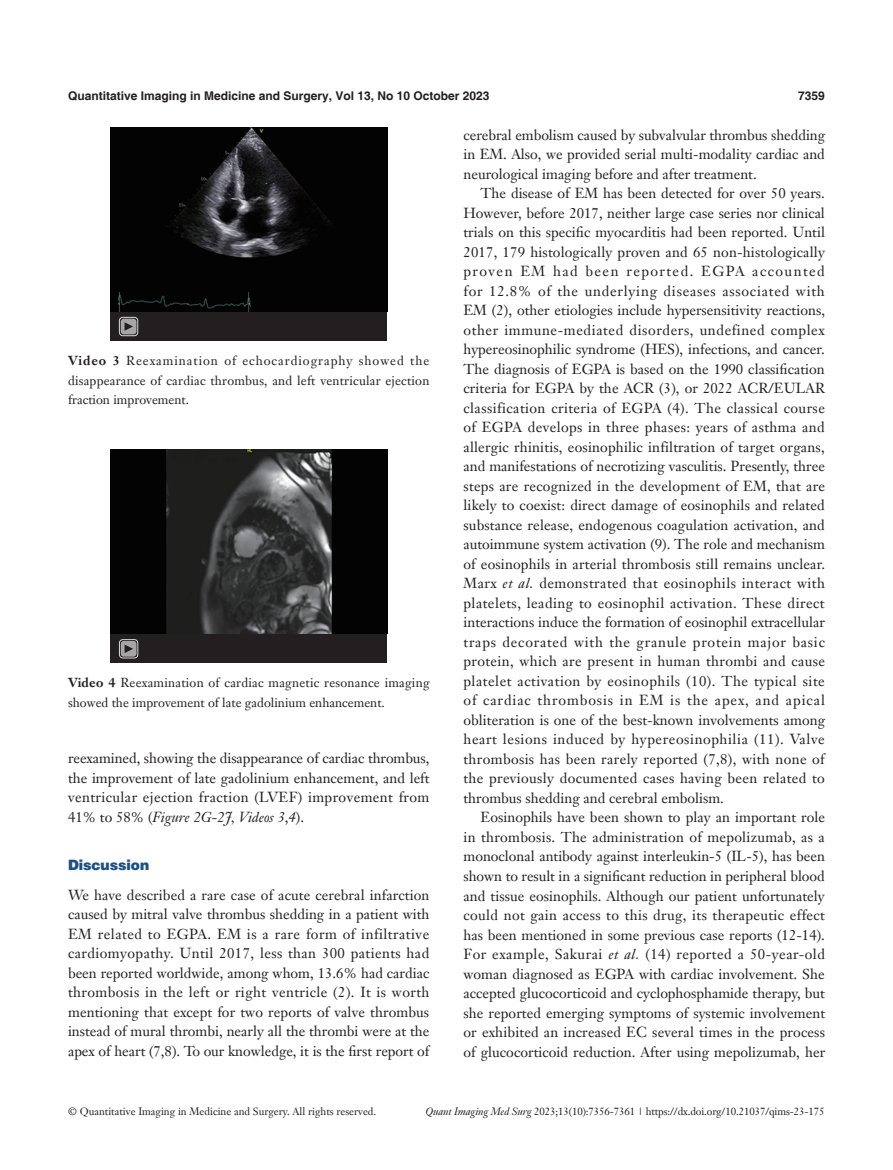
<style>
.page{position:relative;width:893px;height:1170px;background:#fff}
.page>*{position:absolute;margin:0;border:0;box-sizing:border-box;transform-origin:0 0}
.t1{font:14.25px/19.5px "Janson Text LT";color:#231f20;text-align:justify}
.t2{font:900 14.25px "Helvetica";color:#1c5085}
.t3{font:12.75px/19.5px "Janson Text LT";letter-spacing:.015em;color:#231f20;text-align:justify}
.t4{font:700 12px "Helvetica";color:#231f20}
.t5{font:10.5px "Janson Text LT";color:#231f20}
.s1{font-weight:700}
.s2{font-style:italic}
</style>
<div class="page">
<div style="left:111px;top:128px;width:276px;height:212px;background:#231f20"></div>
<div style="left:119px;top:317px;width:19px;height:19px;border:1px solid #fff;border-radius:3px"></div>
<svg style="left:121px;top:318px;width:15px;height:16px"></svg>
<svg style="left:125px;top:322px;width:8px;height:9px"></svg>
<img style="left:111px;top:128px;width:276px;height:184px">
<div style="left:111px;top:450px;width:276px;height:212px;background:#231f20"></div>
<div style="left:119px;top:639px;width:19px;height:19px;border:1px solid #fff;border-radius:3px"></div>
<svg style="left:121px;top:641px;width:15px;height:15px"></svg>
<svg style="left:125px;top:644px;width:8px;height:9px"></svg>
<img style="left:111px;top:450px;width:276px;height:184px">
<p class="t4" style="left:68px;top:88px;width:423px">Quantitative Imaging in Medicine and Surgery, Vol 13, No 10 October 2023</p>
<p class="t4" style="left:798px;top:88px;width:28px">7359</p>
<p class="t3" style="left:68px;top:351px;width:363px"><span class="s1">Video 3</span> Reexamination of echocardiography showed the disappearance of cardiac thrombus, and left ventricular ejection fraction improvement.</p>
<p class="t3" style="left:68px;top:672px;width:363px"><span class="s1">Video 4</span> Reexamination of cardiac magnetic resonance imaging showed the improvement of late gadolinium enhancement.</p>
<p class="t1" style="left:68px;top:748px;width:363px">reexamined, showing the disappearance of cardiac thrombus, the improvement of late gadolinium enhancement, and left ventricular ejection fraction (LVEF) improvement from 41% to 58% (<span class="s2">Figure 2G-2J, Videos 3</span>,<span class="s2">4</span>).</p>
<p class="t2" style="left:68px;top:856px;width:83px">Discussion</p>
<p class="t1" style="left:68px;top:884px;width:363px">We have described a rare case of acute cerebral infarction caused by mitral valve thrombus shedding in a patient with EM related to EGPA. EM is a rare form of infiltrative cardiomyopathy. Until 2017, less than 300 patients had been reported worldwide, among whom, 13.6% had cardiac thrombosis in the left or right ventricle (2). It is worth mentioning that except for two reports of valve thrombus instead of mural thrombi, nearly all the thrombi were at the apex of heart (7,8). To our knowledge, it is the first report of</p>
<p class="t1" style="left:463px;top:125px;width:363px">cerebral embolism caused by subvalvular thrombus shedding in EM. Also, we provided serial multi-modality cardiac and neurological imaging before and after treatment.</p>
<p class="t1" style="left:463px;top:183px;width:363px;text-indent:17px">The disease of EM has been detected for over 50 years.<br>However, before 2017, neither large case series nor clinical trials on this specific myocarditis had been reported. Until 2017, 179 histologically proven and 65 non-histologically proven EM had been reported. EGPA accounted for 12.8% of the underlying diseases associated with EM (2), other etiologies include hypersensitivity reactions, other immune-mediated disorders, undefined complex hypereosinophilic syndrome (HES), infections, and cancer.<br>The diagnosis of EGPA is based on the 1990 classification criteria for EGPA by the ACR (3), or 2022 ACR/EULAR classification criteria of EGPA (4). The classical course of EGPA develops in three phases: years of asthma and allergic rhinitis, eosinophilic infiltration of target organs, and manifestations of necrotizing vasculitis. Presently, three steps are recognized in the development of EM, that are likely to coexist: direct damage of eosinophils and related substance release, endogenous coagulation activation, and autoimmune system activation (9). The role and mechanism of eosinophils in arterial thrombosis still remains unclear.<br>Marx <span class="s2">et al.</span> demonstrated that eosinophils interact with platelets, leading to eosinophil activation. These direct interactions induce the formation of eosinophil extracellular traps decorated with the granule protein major basic protein, which are present in human thrombi and cause platelet activation by eosinophils (10). The typical site of cardiac thrombosis in EM is the apex, and apical obliteration is one of the best-known involvements among heart lesions induced by hypereosinophilia (11). Valve thrombosis has been rarely reported (7,8), with none of the previously documented cases having been related to thrombus shedding and cerebral embolism.</p>
<p class="t1" style="left:463px;top:807px;width:363px;text-indent:17px">Eosinophils have been shown to play an important role in thrombosis. The administration of mepolizumab, as a monoclonal antibody against interleukin-5 (IL-5), has been shown to result in a significant reduction in peripheral blood and tissue eosinophils. Although our patient unfortunately could not gain access to this drug, its therapeutic effect has been mentioned in some previous case reports (12-14).<br>For example, Sakurai <span class="s2">et al.</span> (14) reported a 50-year-old woman diagnosed as EGPA with cardiac involvement. She accepted glucocorticoid and cyclophosphamide therapy, but she reported emerging symptoms of systemic involvement or exhibited an increased EC several times in the process of glucocorticoid reduction. After using mepolizumab, her</p>
<p class="t5" style="left:68px;top:1104px;width:310px">© Quantitative Imaging in Medicine and Surgery. All rights reserved.</p>
<p class="t5" style="left:425px;top:1104px;width:401px"><span class="s2">Quant Imaging Med Surg</span> 2023;13(10):7356-7361 | https://dx.doi.org/10.21037/qims-23-175</p>
</div>
